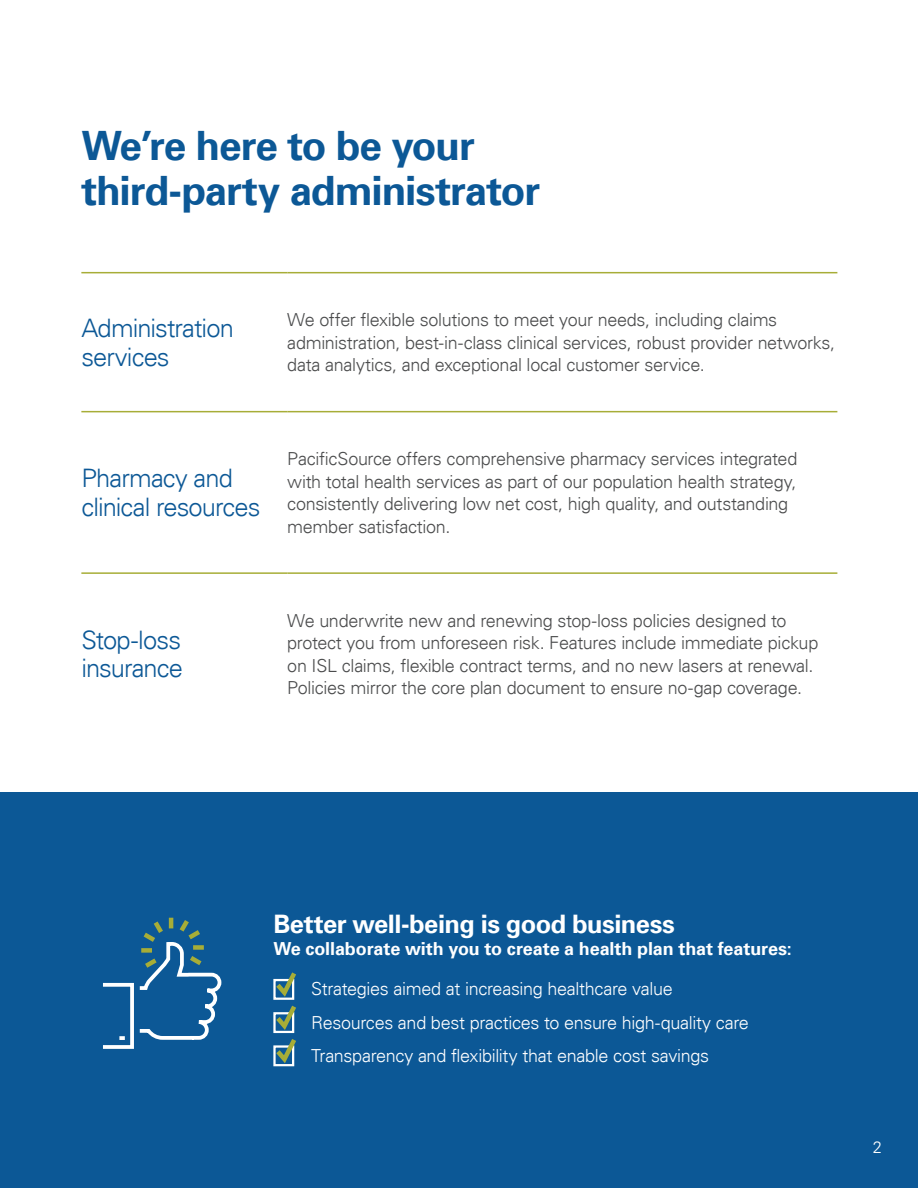
<style>
.page{position:relative;width:918px;height:1188px;background:#fff}
.page>*{position:absolute;margin:0;border:0;box-sizing:border-box;transform-origin:0 0}
.t1{font:700 40.5px/45px "Univers LT";letter-spacing:-.025em;color:#0c5896}
.t2{font:300 25.5px/28.5px "Univers LT";letter-spacing:-.035em;color:#0c5896}
.t3{font:700 25.5px "Univers LT";letter-spacing:-.02em;color:#fff}
.t4{font:300 18px/22.5px "Univers LT";letter-spacing:-.02em;color:#4b4c4d}
.t5{font:300 18px/33.3px "Univers LT";letter-spacing:-.02em;color:#fff}
.t6{font:700 18px "Univers LT";letter-spacing:-.005em;color:#fff}
.t7{font:300 16.5px "Univers LT";color:#fff}
</style>
<div class="page">
<div style="left:0;top:793px;width:918px;height:395px;background:#0c5896"></div>
<svg style="left:103px;top:917px;width:119px;height:132px"></svg>
<hr style="left:81px;top:272px;width:206px;height:1px;background:#a7ad37">
<hr style="left:81px;top:411px;width:206px;height:1px;background:#a7ad37">
<hr style="left:81px;top:572px;width:206px;height:2px;background:#a7ad37">
<hr style="left:287px;top:272px;width:550px;height:1px;background:#a7ad37">
<hr style="left:287px;top:411px;width:550px;height:1px;background:#a7ad37">
<hr style="left:287px;top:572px;width:550px;height:2px;background:#a7ad37">
<svg style="left:273px;top:972px;width:23px;height:95px"></svg>
<h1 class="t1" style="left:81px;top:124px;width:460px">We’re here to be your third-party administrator</h1>
<h2 class="t2" style="left:81px;top:314px;width:154px">Administration services</h2>
<p class="t4" style="left:287px;top:309px;width:549px">We offer flexible solutions to meet your needs, including claims administration, best-in-class clinical services, robust provider networks, data analytics, and exceptional local customer service.</p>
<h2 class="t2" style="left:81px;top:464px;width:181px">Pharmacy and clinical resources</h2>
<p class="t4" style="left:287px;top:448px;width:512px">PacificSource offers comprehensive pharmacy services integrated with total health services as part of our population health strategy, consistently delivering low net cost, high quality, and outstanding member satisfaction.</p>
<h2 class="t2" style="left:81px;top:626px;width:103px">Stop-loss insurance</h2>
<p class="t4" style="left:287px;top:609px;width:533px">We underwrite new and renewing stop-loss policies designed to protect you from unforeseen risk. Features include immediate pickup on ISL claims, flexible contract terms, and no new lasers at renewal.<br>Policies mirror the core plan document to ensure no-gap coverage.</p>
<h2 class="t3" style="left:273px;top:909px;width:403px">Better well-being is good business</h2>
<p class="t6" style="left:273px;top:938px;width:520px">We collaborate with you to create a health plan that features:</p>
<p class="t5" style="left:311px;top:972px;width:439px">Strategies aimed at increasing healthcare value<br>Resources and best practices to ensure high-quality care<br>Transparency and flexibility that enable cost savings</p>
<p class="t7" style="left:873px;top:1138px;width:11px">2</p>
</div>
